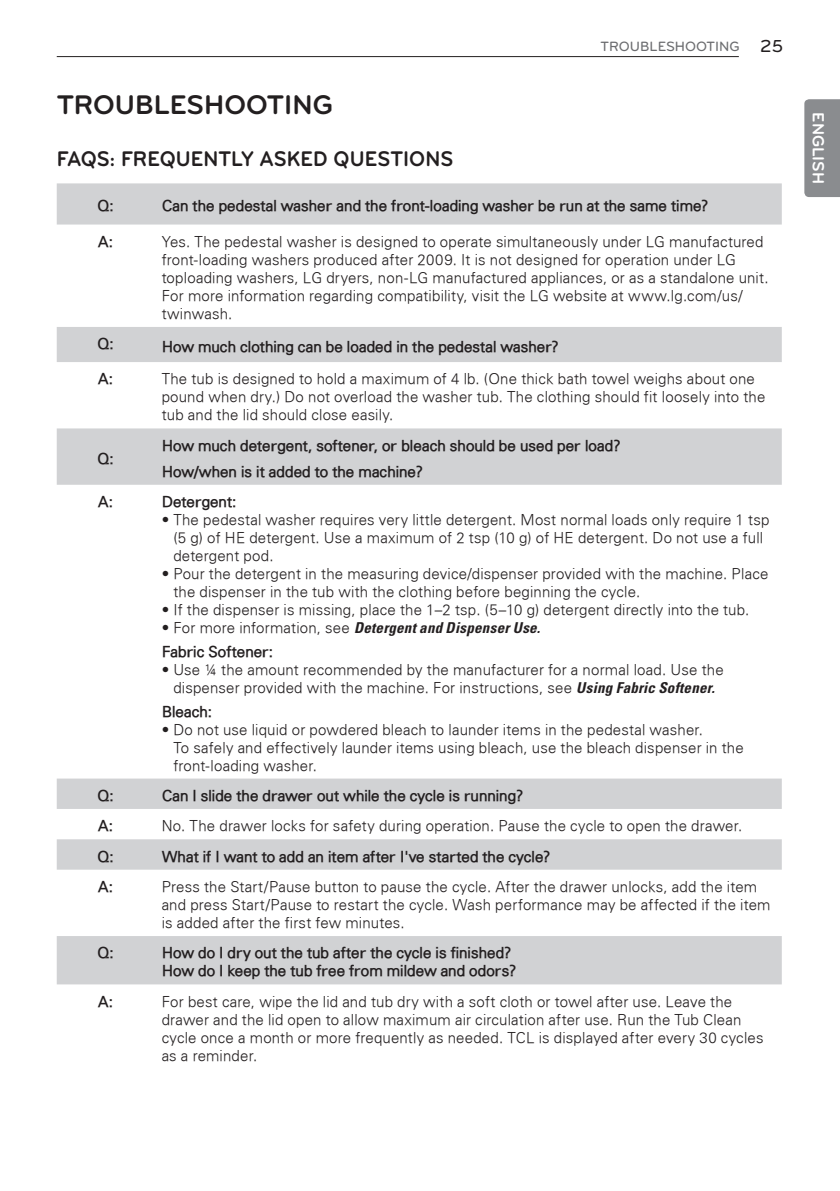
<style>
.page{position:relative;width:840px;height:1191px;background:#fff}
.page>*{position:absolute;margin:0;border:0;box-sizing:border-box;transform-origin:0 0}
.Main_Title{font:700 28px "Bryant LG";color:#231f20}
.Mid-Title{font:700 22px "Bryant LG";color:#231f20;scale:.94 1}
.t1{font:500 18px "Bryant LG";color:#231f20}
.t2{font:700 16.8px "Bryant LG";color:#fff}
.Body_Text_-_LG_Style{font:300 15px/18px "Univers";letter-spacing:.01em;color:#231f20}
.Body_Text_-_LG_Style-2{font:300 15px "Univers";letter-spacing:.01em;color:#231f20}
.Body_Text_-_LG_Style-3{font:italic 700 condensed 15px "Univers";letter-spacing:.02em;color:#231f20}
.t3{font:500 14px "Bryant LG";color:#6c6d70}
.s1{font-weight:300;font-style:normal;font-stretch:normal}
.s2{font-weight:700;font-style:italic;font-stretch:condensed}
</style>
<div class="page">
<div style="left:804px;top:99px;width:35px;height:98px;background:#8a8c8f"></div>
<hr style="left:57px;top:56px;width:681px;height:1px;background:#231f20">
<div style="left:57px;top:183px;width:724px;height:41px;background:#d1d2d4"></div>
<div style="left:57px;top:327px;width:724px;height:35px;background:#d1d2d4"></div>
<div style="left:57px;top:428px;width:724px;height:57px;background:#d1d2d4"></div>
<div style="left:57px;top:778px;width:724px;height:31px;background:#d1d2d4"></div>
<div style="left:57px;top:839px;width:724px;height:30px;background:#d1d2d4"></div>
<div style="left:57px;top:936px;width:724px;height:48px;background:#d1d2d4"></div>
<p class="t3" style="left:600px;top:37px;width:140px">TROUBLESHOOTING</p>
<p class="t1" style="left:759px;top:35px;width:24px">25</p>
<p class="Main_Title" style="left:57px;top:87px;width:277px">TROUBLESHOOTING</p>
<p class="Mid-Title" style="left:57px;top:145px;width:423px">FAQS: FREQUENTLY ASKED QUESTIONS</p>
<p class="Body_Text_-_LG_Style-2" style="left:97px;top:196px;width:18px">Q:</p>
<p class="Body_Text_-_LG_Style-2" style="left:161px;top:196px;width:547px">Can the pedestal washer and the front-loading washer be run at the same time?</p>
<p class="Body_Text_-_LG_Style-2" style="left:98px;top:232px;width:16px">A:</p>
<p class="Body_Text_-_LG_Style" style="left:161px;top:232px;width:608px">Yes. The pedestal washer is designed to operate simultaneously under LG manufactured front-loading washers produced after 2009. It is not designed for operation under LG toploading washers, LG dryers, non-LG manufactured appliances, or as a standalone unit.</p>
<p class="Body_Text_-_LG_Style" style="left:161px;top:286px;width:582px">For more information regarding compatibility, visit the LG website at www.lg.com/us/ twinwash.</p>
<p class="Body_Text_-_LG_Style-2" style="left:97px;top:335px;width:18px">Q:</p>
<p class="Body_Text_-_LG_Style-2" style="left:161px;top:337px;width:398px">How much clothing can be loaded in the pedestal washer?</p>
<p class="Body_Text_-_LG_Style-2" style="left:98px;top:370px;width:16px">A:</p>
<p class="Body_Text_-_LG_Style" style="left:161px;top:370px;width:605px">The tub is designed to hold a maximum of 4 lb. (One thick bath towel weighs about one pound when dry.) Do not overload the washer tub. The clothing should fit loosely into the tub and the lid should close easily.</p>
<p class="Body_Text_-_LG_Style-2" style="left:97px;top:449px;width:18px">Q:</p>
<p class="Body_Text_-_LG_Style-2" style="left:161px;top:436px;width:460px">How much detergent, softener, or bleach should be used per load?</p>
<p class="Body_Text_-_LG_Style-2" style="left:161px;top:462px;width:262px">How/when is it added to the machine?</p>
<p class="Body_Text_-_LG_Style-2" style="left:98px;top:492px;width:16px">A:</p>
<p class="Body_Text_-_LG_Style-2" style="left:161px;top:492px;width:76px">Detergent:</p>
<p class="Body_Text_-_LG_Style" style="left:173px;top:510px;width:597px;text-indent:-12px">• The pedestal washer requires very little detergent. Most normal loads only require 1 tsp (5 g) of HE detergent. Use a maximum of 2 tsp (10 g) of HE detergent. Do not use a full detergent pod.</p>
<p class="Body_Text_-_LG_Style" style="left:173px;top:564px;width:596px;text-indent:-12px">• Pour the detergent in the measuring device/dispenser provided with the machine. Place the dispenser in the tub with the clothing before beginning the cycle.</p>
<p class="Body_Text_-_LG_Style" style="left:161px;top:600px;width:589px">• If the dispenser is missing, place the 1–2 tsp. (5–10 g) detergent directly into the tub.</p>
<p class="Body_Text_-_LG_Style-3" style="left:161px;top:618px;width:380px"><span class="s1">• For more information, see</span> Detergent and Dispenser Use.</p>
<p class="Body_Text_-_LG_Style-2" style="left:161px;top:642px;width:113px">Fabric Softener:</p>
<p class="Body_Text_-_LG_Style" style="left:161px;top:660px;width:563px;text-align:center">• Use ¼ the amount recommended by the manufacturer for a normal load. Use the dispenser provided with the machine. For instructions, see <span class="s2">Using Fabric Softener.</span></p>
<p class="Body_Text_-_LG_Style-2" style="left:161px;top:702px;width:51px">Bleach:</p>
<p class="Body_Text_-_LG_Style" style="left:173px;top:720px;width:571px;text-indent:-12px">• Do not use liquid or powdered bleach to launder items in the pedestal washer.<br>To safely and effectively launder items using bleach, use the bleach dispenser in the front-loading washer.</p>
<p class="Body_Text_-_LG_Style-2" style="left:97px;top:786px;width:18px">Q:</p>
<p class="Body_Text_-_LG_Style-2" style="left:161px;top:786px;width:362px">Can I slide the drawer out while the cycle is running?</p>
<p class="Body_Text_-_LG_Style-2" style="left:98px;top:816px;width:16px">A:</p>
<p class="Body_Text_-_LG_Style" style="left:161px;top:816px;width:581px">No. The drawer locks for safety during operation. Pause the cycle to open the drawer.</p>
<p class="Body_Text_-_LG_Style-2" style="left:97px;top:847px;width:18px">Q:</p>
<p class="Body_Text_-_LG_Style-2" style="left:161px;top:847px;width:389px">What if I want to add an item after I've started the cycle?</p>
<p class="Body_Text_-_LG_Style-2" style="left:98px;top:877px;width:16px">A:</p>
<p class="Body_Text_-_LG_Style" style="left:161px;top:877px;width:610px">Press the Start/Pause button to pause the cycle. After the drawer unlocks, add the item and press Start/Pause to restart the cycle. Wash performance may be affected if the item is added after the first few minutes.</p>
<p class="Body_Text_-_LG_Style-2" style="left:97px;top:943px;width:18px">Q:</p>
<p class="Body_Text_-_LG_Style-2" style="left:161px;top:943px;width:351px">How do I dry out the tub after the cycle is finished?</p>
<p class="Body_Text_-_LG_Style-2" style="left:161px;top:961px;width:355px">How do I keep the tub free from mildew and odors?</p>
<p class="Body_Text_-_LG_Style-2" style="left:98px;top:992px;width:16px">A:</p>
<p class="Body_Text_-_LG_Style" style="left:161px;top:992px;width:603px">For best care, wipe the lid and tub dry with a soft cloth or towel after use. Leave the drawer and the lid open to allow maximum air circulation after use. Run the Tub Clean cycle once a month or more frequently as needed. TCL is displayed after every 30 cycles as a reminder.</p>
<p class="t2" style="left:828px;top:112px;width:73px;rotate:90deg">ENGLISH</p>
</div>
